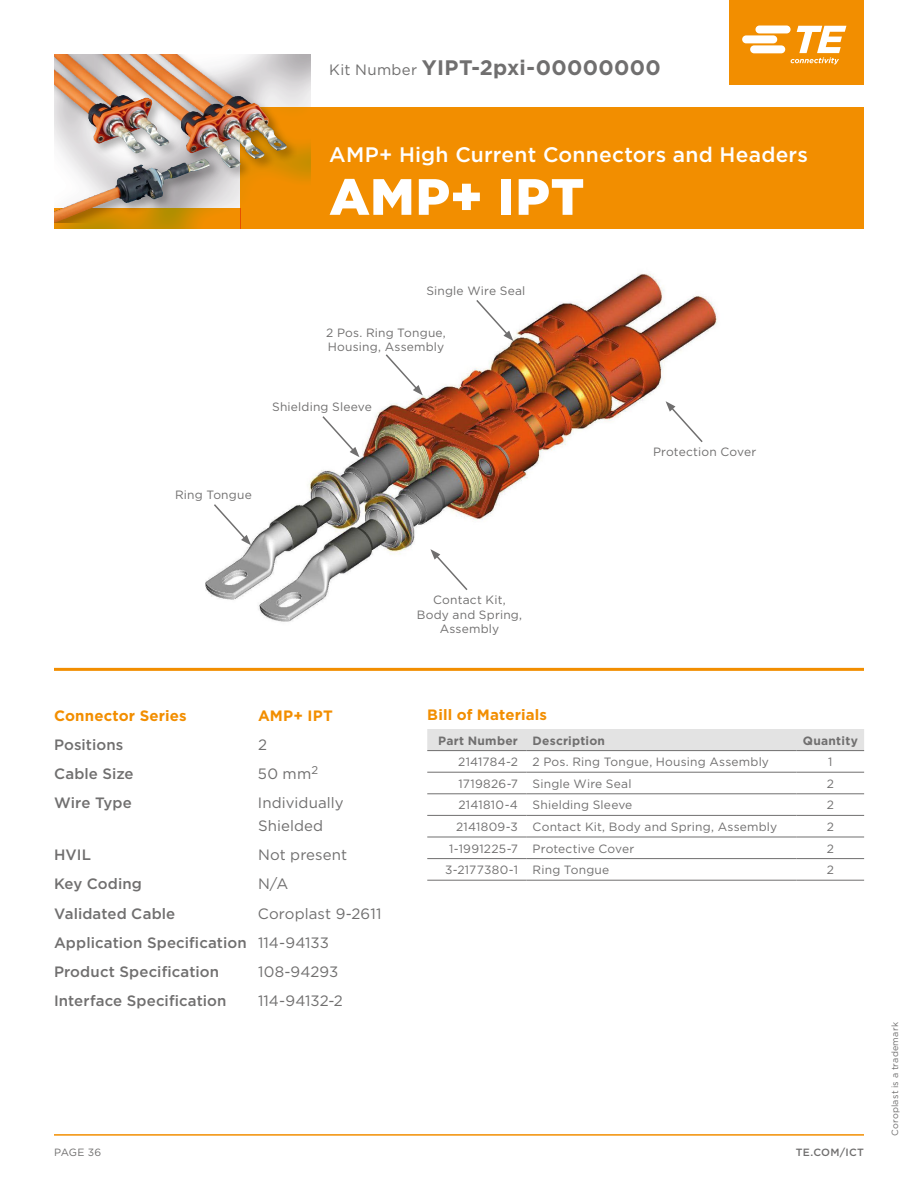
<style>
.page{position:relative;width:918px;height:1188px;background:#fff}
.page>*{position:absolute;margin:0;border:0;box-sizing:border-box;transform-origin:0 0}
.t1{font:900 51px "Gotham";letter-spacing:.015em;color:#fff}
.t2{font:500 21px "Gotham";letter-spacing:.01em;color:#fff}
.t3{font:700 21px "Gotham";letter-spacing:.015em;color:#706f6f}
.t4{font:500 15px "Gotham";letter-spacing:.01em;color:#706f6f}
.t5{font:15px/22.5px "Gotham";letter-spacing:.005em;color:#706f6f}
.t6{font:700 15px "Gotham";letter-spacing:.01em;color:#f28e00}
.Tab{font:12px/14.4px "Gotham";letter-spacing:.015em;color:#706f6f}
.t7{font:700 12px "Gotham";letter-spacing:.02em;color:#706f6f}
.t8{font:500 10.5px "Gotham";letter-spacing:.025em;color:#706f6f}
.t9{font:10.5px "Gotham";letter-spacing:.01em;color:#706f6f}
.t10{font:9px "Gotham";letter-spacing:.025em;color:#706f6f}
.s1{font-weight:400;font-size:15px}
.s2{font-weight:400}
</style>
<div class="page">
<hr style="left:54px;top:1134px;width:810px;height:2px;background:#f28e00">
<div style="left:240px;top:107px;width:624px;height:122px;background:#f28e00"></div>
<hr style="left:54px;top:668px;width:810px;height:3px;background:#f28e00">
<div style="left:729px;top:0;width:135px;height:85px;background:#f28e00"></div>
<svg style="left:742px;top:26px;width:104px;height:38px"></svg>
<img style="left:54px;top:54px;width:256px;height:175px">
<img style="left:205px;top:273px;width:512px;height:349px">
<svg style="left:475px;top:298px;width:38px;height:43px"></svg>
<svg style="left:384px;top:353px;width:39px;height:42px"></svg>
<svg style="left:321px;top:415px;width:39px;height:42px"></svg>
<svg style="left:212px;top:503px;width:39px;height:42px"></svg>
<svg style="left:430px;top:549px;width:39px;height:43px"></svg>
<svg style="left:666px;top:401px;width:38px;height:43px"></svg>
<div style="left:54px;top:54px;width:243px;height:169px;background:#000;opacity:.3"></div>
<img style="left:159px;top:54px;width:65px;height:52px">
<div style="left:427px;top:729px;width:437px;height:21px;background:#e3e3e3"></div>
<hr style="left:427px;top:750px;width:100px;height:1px;background:#706f6f">
<hr style="left:527px;top:750px;width:270px;height:1px;background:#706f6f">
<hr style="left:797px;top:750px;width:67px;height:1px;background:#706f6f">
<hr style="left:427px;top:772px;width:100px;height:1px;background:#706f6f">
<hr style="left:527px;top:772px;width:270px;height:1px;background:#706f6f">
<hr style="left:797px;top:772px;width:67px;height:1px;background:#706f6f">
<hr style="left:427px;top:793px;width:100px;height:1px;background:#706f6f">
<hr style="left:527px;top:793px;width:270px;height:1px;background:#706f6f">
<hr style="left:797px;top:793px;width:67px;height:1px;background:#706f6f">
<hr style="left:427px;top:815px;width:100px;height:1px;background:#706f6f">
<hr style="left:527px;top:815px;width:270px;height:1px;background:#706f6f">
<hr style="left:797px;top:815px;width:67px;height:1px;background:#706f6f">
<hr style="left:427px;top:837px;width:100px;height:1px;background:#706f6f">
<hr style="left:527px;top:837px;width:270px;height:1px;background:#706f6f">
<hr style="left:797px;top:837px;width:67px;height:1px;background:#706f6f">
<hr style="left:427px;top:858px;width:100px;height:1px;background:#706f6f">
<hr style="left:527px;top:858px;width:270px;height:1px;background:#706f6f">
<hr style="left:797px;top:858px;width:67px;height:1px;background:#706f6f">
<hr style="left:427px;top:880px;width:100px;height:1px;background:#706f6f">
<hr style="left:527px;top:880px;width:270px;height:1px;background:#706f6f">
<hr style="left:797px;top:880px;width:67px;height:1px;background:#706f6f">
<p class="t3" style="left:329px;top:54px;width:333px"><span class="s1">Kit Number</span> YIPT-2pxi-00000000</p>
<p class="t2" style="left:329px;top:141px;width:480px">AMP+ High Current Connectors and Headers</p>
<p class="t1" style="left:329px;top:162px;width:257px">AMP+ IPT</p>
<p class="Tab" style="left:426px;top:283px;width:100px">Single Wire Seal</p>
<p class="Tab" style="left:326px;top:325px;width:121px">2 Pos. Ring Tongue,<br>Housing, Assembly</p>
<p class="Tab" style="left:272px;top:399px;width:101px">Shielding Sleeve</p>
<p class="Tab" style="left:175px;top:487px;width:78px">Ring Tongue</p>
<p class="Tab" style="left:653px;top:445px;width:105px">Protection Cover</p>
<p class="Tab" style="left:433px;top:593px;width:74px">Contact Kit,</p>
<p class="Tab" style="left:417px;top:607px;width:107px">Body and Spring,</p>
<p class="Tab" style="left:440px;top:621px;width:61px">Assembly</p>
<p class="t6" style="left:54px;top:705px;width:134px">Connector Series</p>
<p class="t6" style="left:258px;top:705px;width:76px">AMP+ IPT</p>
<p class="t4" style="left:54px;top:735px;width:71px">Positions</p>
<p class="t5" style="left:258px;top:733px;width:10px">2</p>
<p class="t4" style="left:54px;top:764px;width:81px">Cable Size</p>
<p class="t5" style="left:258px;top:762px;width:62px">50 mm<sup>2</sup></p>
<p class="t4" style="left:54px;top:793px;width:79px">Wire Type</p>
<p class="t5" style="left:258px;top:792px;width:87px">Individually<br>Shielded</p>
<p class="t4" style="left:54px;top:845px;width:39px">HVIL</p>
<p class="t5" style="left:258px;top:843px;width:91px">Not present</p>
<p class="t4" style="left:54px;top:874px;width:89px">Key Coding</p>
<p class="t5" style="left:258px;top:873px;width:32px">N/A</p>
<p class="t4" style="left:54px;top:904px;width:123px">Validated Cable</p>
<p class="t5" style="left:258px;top:902px;width:125px">Coroplast 9-2611</p>
<p class="t4" style="left:54px;top:933px;width:277px">Application Specification <span class="s2">114-94133</span></p>
<p class="t4" style="left:54px;top:962px;width:167px">Product Specification</p>
<p class="t5" style="left:258px;top:960px;width:82px">108-94293</p>
<p class="t4" style="left:54px;top:991px;width:174px">Interface Specification</p>
<p class="t5" style="left:258px;top:990px;width:86px">114-94132-2</p>
<p class="t6" style="left:427px;top:705px;width:121px">Bill of Materials</p>
<p class="t7" style="left:438px;top:732px;width:81px">Part Number</p>
<p class="t7" style="left:533px;top:732px;width:74px">Description</p>
<p class="t7" style="left:803px;top:732px;width:57px">Quantity</p>
<p class="Tab" style="left:458px;top:754px;width:61px">2141784-2</p>
<p class="Tab" style="left:533px;top:754px;width:238px">2 Pos. Ring Tongue, Housing Assembly</p>
<p class="Tab" style="left:828px;top:754px;width:6px">1</p>
<p class="Tab" style="left:458px;top:776px;width:61px">1719826-7</p>
<p class="Tab" style="left:533px;top:776px;width:100px">Single Wire Seal</p>
<p class="Tab" style="left:827px;top:776px;width:9px">2</p>
<p class="Tab" style="left:458px;top:798px;width:61px">2141810-4</p>
<p class="Tab" style="left:533px;top:798px;width:101px">Shielding Sleeve</p>
<p class="Tab" style="left:827px;top:798px;width:9px">2</p>
<p class="Tab" style="left:456px;top:819px;width:63px">2141809-3</p>
<p class="Tab" style="left:533px;top:819px;width:246px">Contact Kit, Body and Spring, Assembly</p>
<p class="Tab" style="left:827px;top:819px;width:9px">2</p>
<p class="Tab" style="left:449px;top:841px;width:70px">1-1991225-7</p>
<p class="Tab" style="left:533px;top:841px;width:103px">Protective Cover</p>
<p class="Tab" style="left:827px;top:841px;width:9px">2</p>
<p class="Tab" style="left:445px;top:862px;width:74px">3-2177380-1</p>
<p class="Tab" style="left:533px;top:862px;width:78px">Ring Tongue</p>
<p class="Tab" style="left:827px;top:862px;width:9px">2</p>
<p class="t9" style="left:54px;top:1145px;width:49px">PAGE 36</p>
<p class="t8" style="left:796px;top:1145px;width:70px">TE.COM/ICT</p>
<p class="t10" style="left:889px;top:1136px;width:115px;rotate:-90deg">Coroplast is a trademark</p>
</div>
